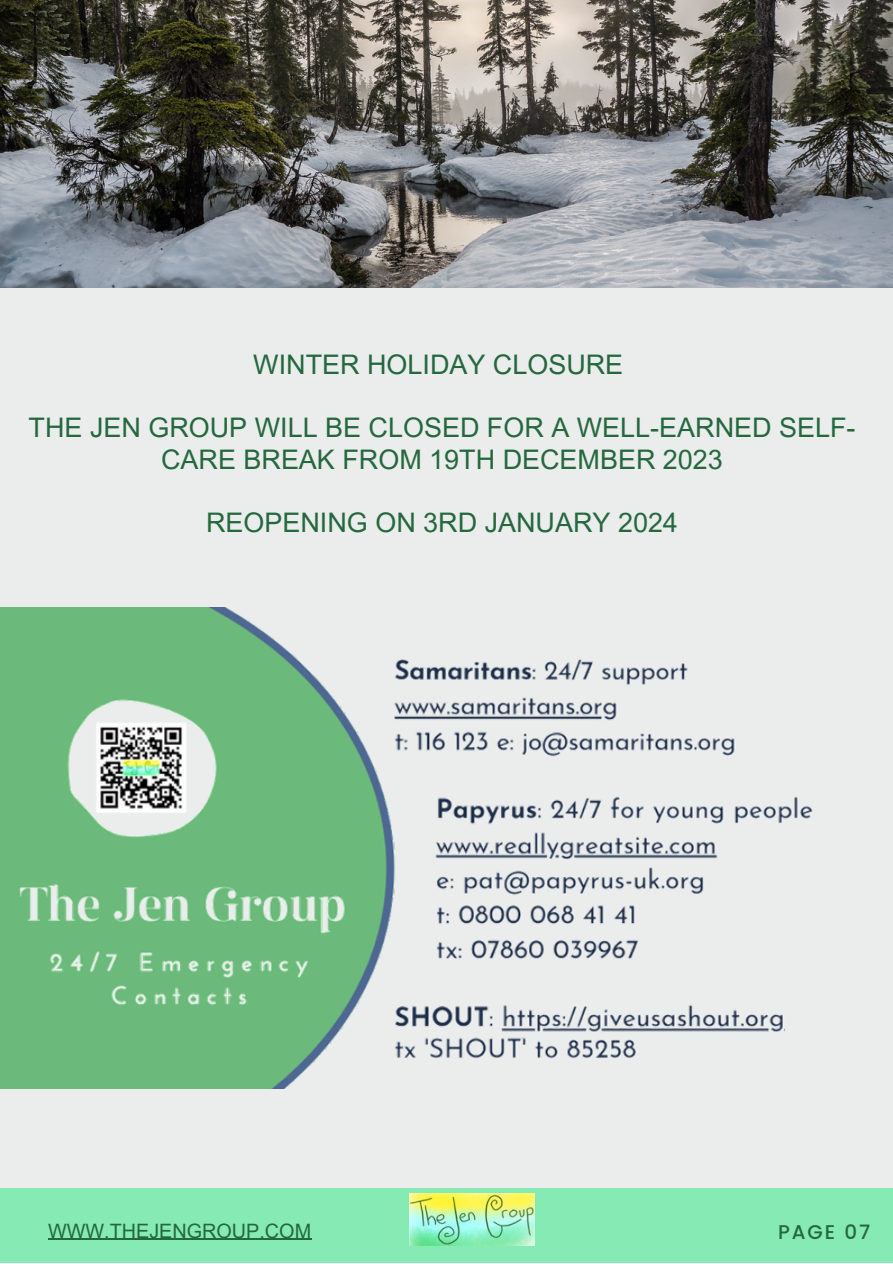
<style>
.page{position:relative;width:893px;height:1264px;background:#fff}
.page>*{position:absolute;margin:0;border:0;box-sizing:border-box;transform-origin:0 0}
.t1{font:27px/31.5px "Arial MT Pro";color:#25683e;text-align:center}
.t2{font:19.8px "Arial MT Pro";color:#25683e}
.t3{font:500 19.8px "Poppins";letter-spacing:.1em;color:#25683e}
</style>
<div class="page">
<div style="left:0;top:0;width:892px;height:1262px;background:#eaedec"></div>
<img style="left:0;top:0;width:892px;height:287px">
<div style="left:0;top:1187px;width:892px;height:75px;background:#86eab4"></div>
<hr style="left:48px;top:1238px;width:263px;height:1px;background:#25683e">
<img style="left:409px;top:1193px;width:125px;height:52px">
<img style="left:0;top:607px;width:813px;height:481px">
<p class="t1" style="left:253px;top:352px;width:371px">WINTER HOLIDAY CLOSURE</p>
<p class="t1" style="left:29px;top:415px;width:828px">THE JEN GROUP WILL BE CLOSED FOR A WELL-EARNED SELF-<br>CARE BREAK FROM 19TH DECEMBER 2023</p>
<p class="t1" style="left:206px;top:509px;width:473px">REOPENING ON 3RD JANUARY 2024</p>
<p class="t2" style="left:48px;top:1223px;width:265px">WWW.THEJENGROUP.COM</p>
<p class="t3" style="left:778px;top:1218px;width:94px">PAGE 07</p>
</div>
